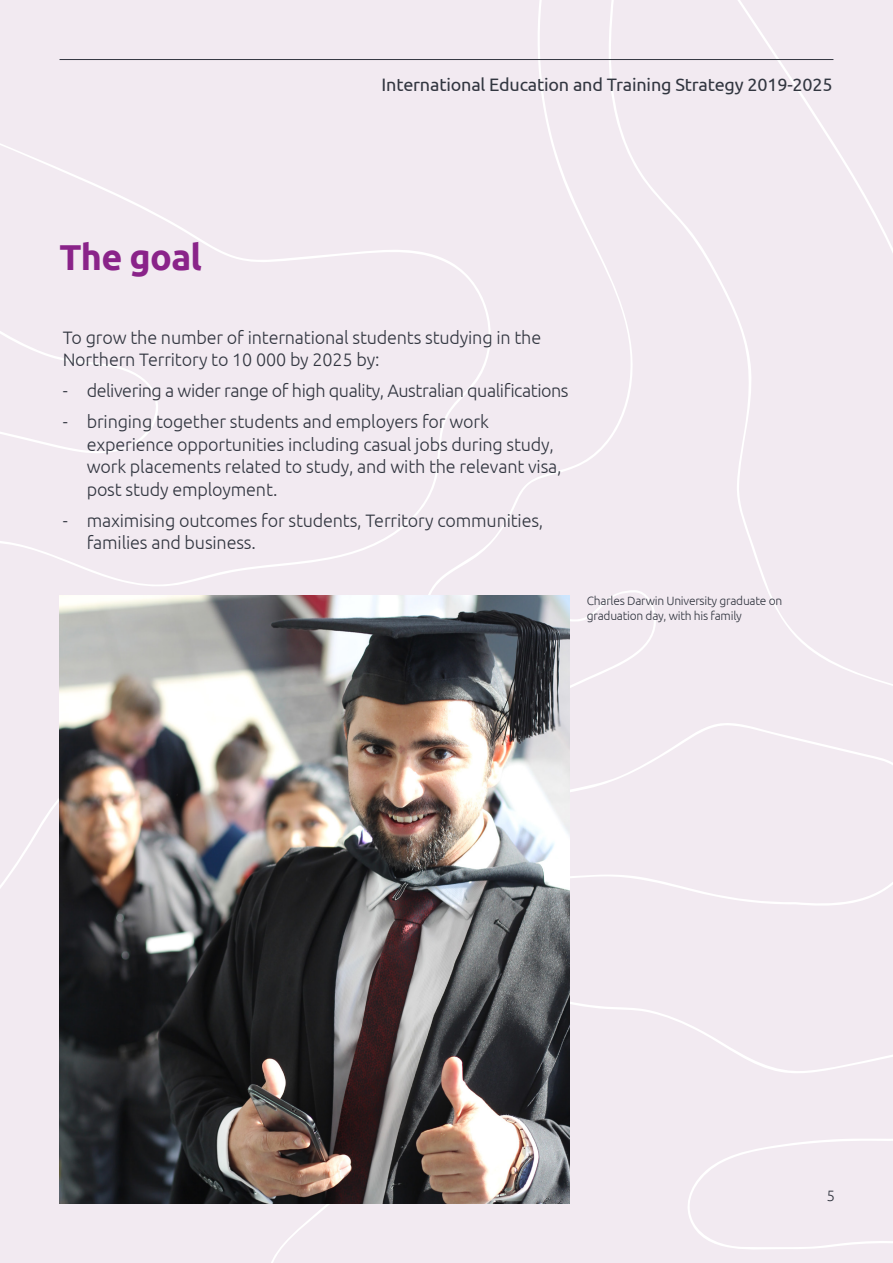
<style>
.page{position:relative;width:893px;height:1263px;background:#fff}
.page>*{position:absolute;margin:0;border:0;box-sizing:border-box;transform-origin:0 0}
.A4_Headlines___fairy{font:700 36px "Ubuntu";letter-spacing:-.02em;color:#8a2389}
.Subhead_level_1___fa{font:300 18px/22.5px "Ubuntu";letter-spacing:-.01em;color:#323640}
.t1{font:18px "Ubuntu";letter-spacing:-.01em;color:#323640}
.Pull_out_quote___fai{font:300 15px "Ubuntu";color:#323640}
.Pull_out_quote___fai-2{font:300 12px/15px "Ubuntu";letter-spacing:-.02em;color:#323640}
</style>
<div class="page">
<div style="left:0;top:0;width:235px;height:1116px;background:#f2eaf1"></div>
<div style="left:235px;top:0;width:658px;height:1246px;background:#f2eaf1"></div>
<div style="left:0;top:92px;width:493px;height:616px;background:#f2eaf1"></div>
<div style="left:0;top:210px;width:161px;height:268px;background:#f2eaf1"></div>
<div style="left:0;top:1246px;width:893px;height:17px;background:#f2eaf1"></div>
<div style="left:478px;top:590px;width:179px;height:118px;background:#f2eaf1"></div>
<hr style="left:60px;top:59px;width:773px;height:1px;background:#323640">
<img style="left:60px;top:595px;width:510px;height:608px">
<p class="A4_Headlines___fairy" style="left:60px;top:235px;width:144px">The goal</p>
<p class="t1" style="left:382px;top:73px;width:453px">International Education and Training Strategy 2019-2025</p>
<p class="Subhead_level_1___fa" style="left:63px;top:326px;width:480px">To grow the number of international students studying in the<br>Northern Territory to 10 000 by 2025 by:</p>
<p class="Subhead_level_1___fa" style="left:63px;top:379px;width:507px">- delivering a wider range of high quality, Australian qualifications</p>
<p class="Subhead_level_1___fa" style="left:87px;top:410px;width:476px;text-indent:-24px">- bringing together students and employers for work experience opportunities including casual jobs during study, work placements related to study, and with the relevant visa, post study employment.</p>
<p class="Subhead_level_1___fa" style="left:87px;top:509px;width:458px;text-indent:-24px">- maximising outcomes for students, Territory communities, families and business.</p>
<p class="Pull_out_quote___fai-2" style="left:587px;top:593px;width:197px">Charles Darwin University graduate on graduation day, with his family</p>
<p class="Pull_out_quote___fai" style="left:827px;top:1187px;width:9px">5</p>
</div>
